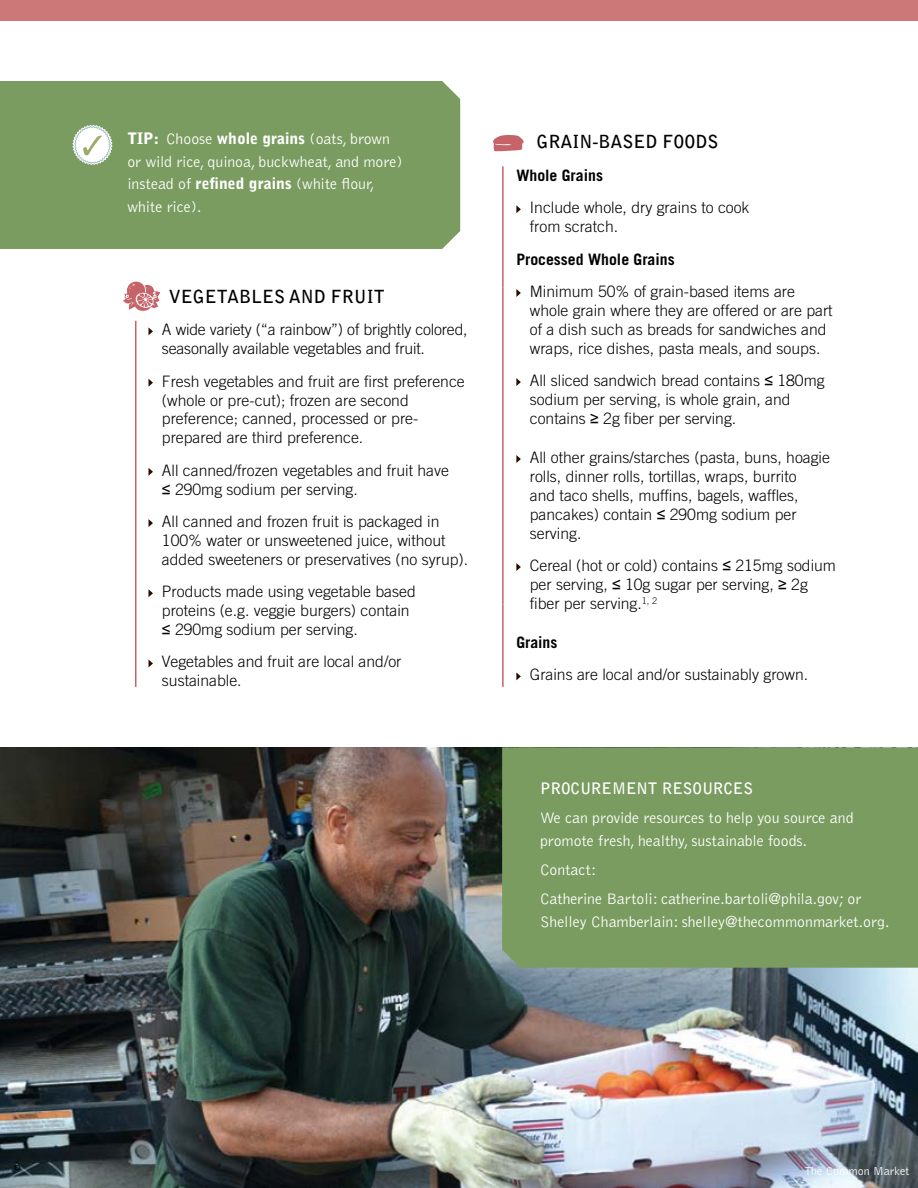
<style>
.page{position:relative;width:918px;height:1188px;background:#fff}
.page>*{position:absolute;margin:0;border:0;box-sizing:border-box;transform-origin:0 0}
.t1{font:700 18px "Bell Gothic Std";color:#000}
.t2{font:300 15.75px/18.9px "Trade Gothic";color:#000}
.t3{font:300 15.75px/22.5px "Bell Gothic";color:#fff}
.t4{font:700 15.75px "Trade Gothic";color:#000}
.t5{font:700 15.75px "Bell Gothic Std";color:#fff}
.t6{font:300 13.5px "Bell Gothic";color:#000}
.t7{font:300 12px "Bell Gothic";color:#fff}
.s1{font-weight:900}
.s2{font-family:"Arial";font-weight:400}
</style>
<div class="page">
<svg style="left:148px;top:327px;width:5px;height:8px"></svg>
<svg style="left:148px;top:379px;width:5px;height:8px"></svg>
<svg style="left:148px;top:468px;width:5px;height:8px"></svg>
<svg style="left:148px;top:519px;width:5px;height:8px"></svg>
<svg style="left:148px;top:589px;width:5px;height:8px"></svg>
<svg style="left:148px;top:660px;width:5px;height:7px"></svg>
<svg style="left:516px;top:205px;width:5px;height:8px"></svg>
<svg style="left:516px;top:289px;width:5px;height:8px"></svg>
<svg style="left:516px;top:378px;width:5px;height:8px"></svg>
<svg style="left:516px;top:455px;width:5px;height:8px"></svg>
<svg style="left:516px;top:563px;width:5px;height:8px"></svg>
<svg style="left:516px;top:672px;width:5px;height:8px"></svg>
<div style="left:0;top:81px;width:460px;height:168px;background:#7a9c60"></div>
<svg style="left:72px;top:125px;width:41px;height:40px"></svg>
<img style="left:0;top:747px;width:918px;height:441px">
<div style="left:502px;top:747px;width:416px;height:221px;background:#7a9c60"></div>
<hr style="left:502px;top:166px;width:2px;height:121px;background:#c56369">
<hr style="left:502px;top:287px;width:2px;height:317px;background:#c56369">
<hr style="left:502px;top:604px;width:2px;height:83px;background:#c56369">
<hr style="left:135px;top:321px;width:1px;height:366px;background:#c56369">
<svg style="left:123px;top:282px;width:37px;height:29px"></svg>
<svg style="left:493px;top:135px;width:31px;height:17px"></svg>
<div style="left:0;top:0;width:918px;height:21px;background:#cc7879"></div>
<p class="t6" style="left:14px;top:1158px;width:9px">6</p>
<p class="t3" style="left:127px;top:128px;width:277px"><span class="s1">TIP :</span> Choose <span class="s1">whole grains</span> (oats, brown or wild rice, quinoa, buckwheat, and more) instead of <span class="s1">refined grains</span> (white flour, white rice).</p>
<p class="t1" style="left:169px;top:286px;width:218px">VEGETABLES AND FRUIT</p>
<p class="t2" style="left:162px;top:320px;width:307px">A wide variety (“a rainbow”) of brightly colored, seasonally available vegetables and fruit.</p>
<p class="t2" style="left:162px;top:371px;width:304px">Fresh vegetables and fruit are first preference (whole or pre-cut); frozen are second preference; canned, processed or pre&shy;prepared are third preference.</p>
<p class="t2" style="left:162px;top:461px;width:289px">All canned/frozen vegetables and fruit have <span class="s2">≤</span> 290mg sodium per serving.</p>
<p class="t2" style="left:162px;top:512px;width:308px">All canned and frozen fruit is packaged in<br>100% water or unsweetened juice, without added sweeteners or preservatives (no syrup).</p>
<p class="t2" style="left:162px;top:582px;width:255px">Products made using vegetable based proteins (e.g. veggie burgers) contain <span class="s2">≤</span> 290mg sodium per serving.</p>
<p class="t2" style="left:162px;top:652px;width:241px">Vegetables and fruit are local and/or sustainable.</p>
<p class="t1" style="left:537px;top:131px;width:183px">G RAIN-BASED FOODS</p>
<p class="t4" style="left:516px;top:166px;width:88px">Whole Grains</p>
<p class="t2" style="left:530px;top:198px;width:221px">Include whole, dry grains to cook from scratch.</p>
<p class="t4" style="left:516px;top:249px;width:160px">Processed Whole Grains</p>
<p class="t2" style="left:530px;top:282px;width:304px">Minimum 50% of grain-based items are whole grain where they are offered or are part of a dish such as breads for sandwiches and wraps, rice dishes, pasta meals, and soups.</p>
<p class="t2" style="left:530px;top:371px;width:296px">All sliced sandwich bread contains <span class="s2">≤</span> 180mg sodium per serving, is whole grain, and contains <span class="s2">≥</span> 2g fiber per serving.</p>
<p class="t2" style="left:530px;top:448px;width:302px">All other grains/starches (pasta, buns, hoagie rolls, dinner rolls, tortillas, wraps, burrito<br>and taco shells, muffins, bagels, waffles, pancakes) contain <span class="s2">≤</span> 290mg sodium per serving.</p>
<p class="t2" style="left:530px;top:556px;width:308px">Cereal (hot or cold) contains <span class="s2">≤</span> 215mg sodium per serving, <span class="s2">≤</span> 10g sugar per serving, <span class="s2">≥</span> 2g fiber per serving.<sup>1,</sup> <sup>2</sup></p>
<p class="t4" style="left:516px;top:633px;width:43px">Grains</p>
<p class="t2" style="left:530px;top:665px;width:280px">Grains are local and/or sustainably grown.</p>
<p class="t5" style="left:540px;top:779px;width:215px">PROCUREMENT RESOURCES</p>
<p class="t3" style="left:540px;top:807px;width:315px">We can provide resources to help you source and promote fresh, healthy, sustainable foods.</p>
<p class="t3" style="left:540px;top:855px;width:323px;line-height:29.2px">Contact:<br>Catherine Bartoli: catherine.bartoli@phila.gov; or</p>
<p class="t3" style="left:540px;top:910px;width:351px">Shelley Chamberlain: shelley@thecommonmarket.org.</p>
<p class="t7" style="left:804px;top:1164px;width:106px">The Common Market</p>
</div>
